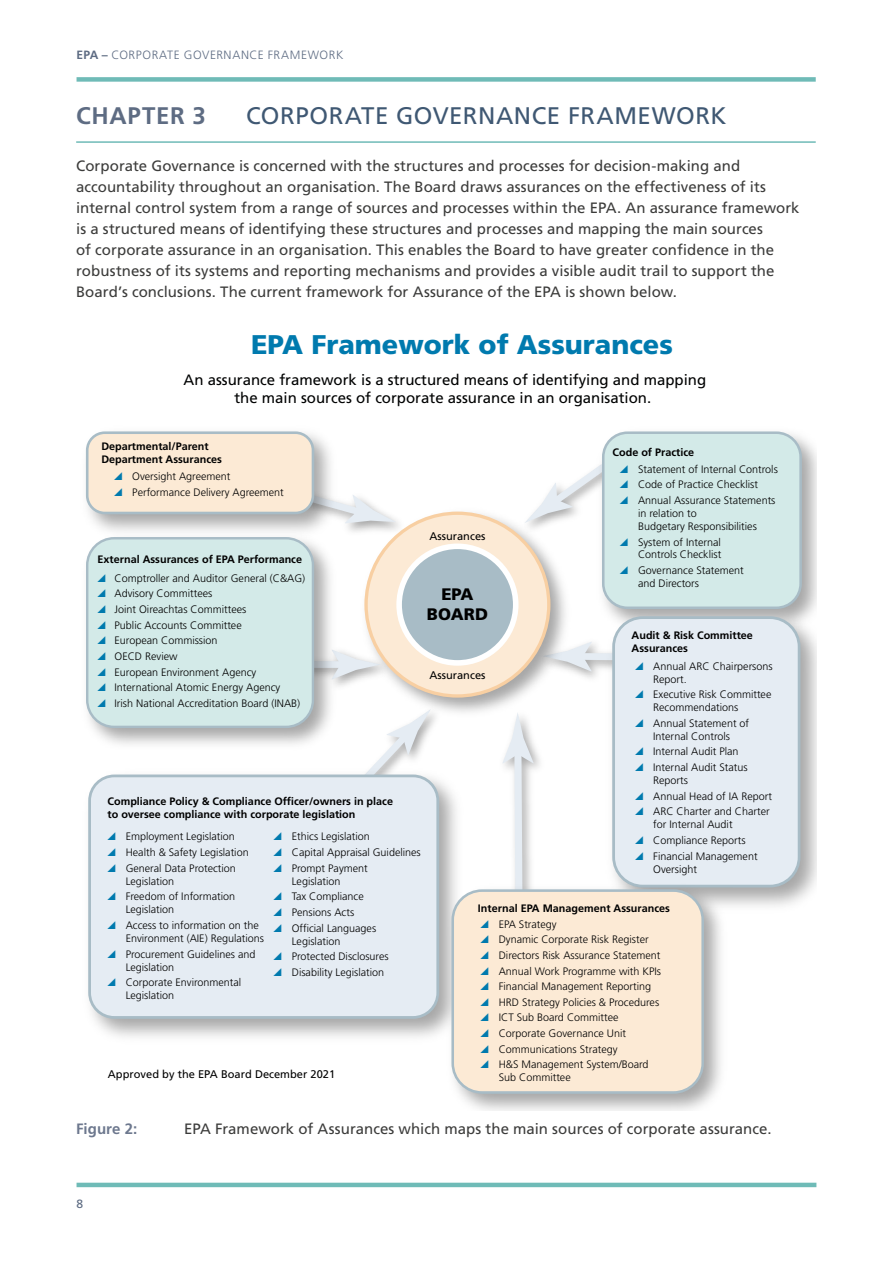
<style>
.page{position:relative;width:893px;height:1263px;background:#fff}
.page>*{position:absolute;margin:0;border:0;box-sizing:border-box;transform-origin:0 0}
.t1{font:900 27px "Frutiger LT Pro";color:#007aae}
.t2{font:24px "Frutiger LT Pro";letter-spacing:.02em;color:#3f5873}
.t3{font:700 24px "Frutiger LT Pro";letter-spacing:.03em;color:#5e6c83}
.t4{font:900 16.65px/20px "Frutiger LT Pro";color:#000;text-align:center}
.body{font:15px/21px "Frutiger LT Pro";letter-spacing:.005em;color:#3c3c3b}
.t5{font:15px/18px "Frutiger LT Pro";color:#010202;text-align:center}
.Figure{font:15px "Frutiger LT Pro";color:#3c3c3b}
.Figure-2{font:700 15px "Frutiger LT Pro";letter-spacing:.005em;color:#6d788e}
.t6{font:300 12px "Frutiger LT Pro";letter-spacing:.045em;color:#5e6c83}
.t7{font:12px "Frutiger LT Pro";color:#5e6c83}
.t8{font:11.1px "Frutiger LT Pro";color:#000}
.t9{font:300 10.8px/15.6px "Frutiger LT Pro";color:#000}
.t10{font:700 10.8px/12.9px "Frutiger LT Pro";color:#000}
.s1{font-weight:700}
</style>
<div class="page">
<div style="left:77px;top:77px;width:739px;height:5px;background:#6fbbb7"></div>
<hr style="left:77px;top:1183px;width:739px;height:4px;background:#6fbbb7">
<hr style="left:76px;top:141px;width:740px;height:2px;background:#6fbbb7">
<svg style="left:376px;top:722px;width:55px;height:41px"></svg>
<svg style="left:502px;top:722px;width:32px;height:157px"></svg>
<img style="left:412px;top:698px;width:118px;height:24px">
<img style="left:85px;top:433px;width:245px;height:94px">
<div style="left:87px;top:433px;width:226px;height:80px;background:#fcead5;border-radius:18px"></div>
<div style="left:86px;top:431px;width:228px;height:83px;border:3px solid #a8bcc6;border-radius:18px"></div>
<img style="left:86px;top:527px;width:245px;height:218px">
<div style="left:87px;top:538px;width:226px;height:189px;background:#d3eae8;border-radius:27px"></div>
<div style="left:86px;top:537px;width:228px;height:191px;border:2px solid #a8bcc6;border-radius:27px"></div>
<img style="left:90px;top:763px;width:367px;height:274px">
<div style="left:90px;top:776px;width:348px;height:241px;background:#e5ecf3;border-radius:25px"></div>
<div style="left:88px;top:774px;width:351px;height:245px;border:3px solid #a8bcc6;border-radius:25px"></div>
<img style="left:606px;top:434px;width:211px;height:171px">
<div style="left:603px;top:433px;width:198px;height:175px;background:#d3eae8;border-radius:24px"></div>
<div style="left:602px;top:431px;width:200px;height:178px;border:3px solid #a8bcc6;border-radius:24px"></div>
<img style="left:613px;top:605px;width:204px;height:302px">
<div style="left:614px;top:618px;width:185px;height:268px;background:#e5ecf3;border-radius:29px"></div>
<div style="left:612px;top:616px;width:188px;height:271px;border:3px solid #a8bcc6;border-radius:29px"></div>
<img style="left:441px;top:879px;width:291px;height:231px">
<div style="left:453px;top:891px;width:250px;height:201px;background:#fcead5;border-radius:29px"></div>
<div style="left:451px;top:889px;width:253px;height:205px;border:3px solid #a8bcc6;border-radius:29px"></div>
<svg style="left:294px;top:457px;width:383px;height:241px"></svg>
<p class="t6" style="left:77px;top:48px;width:268px"><span class="s1">EPA –</span> CORPORATE GOVERNANCE FRAMEWORK</p>
<p class="t3" style="left:76px;top:102px;width:131px">CHAPTER 3</p>
<p class="t2" style="left:246px;top:102px;width:482px">CORPORATE GOVERNANCE FRAMEWORK</p>
<p class="body" style="left:76px;top:155px;width:725px">Corporate Governance is concerned with the structures and processes for decision-making and accountability throughout an organisation. The Board draws assurances on the effectiveness of its internal control system from a range of sources and processes within the EPA. An assurance framework is a structured means of identifying these structures and processes and mapping the main sources<br>of corporate assurance in an organisation. This enables the Board to have greater confidence in the robustness of its systems and reporting mechanisms and provides a visible audit trail to support the Board’s conclusions. The current framework for Assurance of the EPA is shown below.</p>
<p class="t1" style="left:251px;top:328px;width:423px">EPA Framework of Assurances</p>
<p class="t5" style="left:184px;top:371px;width:524px">An assurance framework is a structured means of identifying and mapping the main sources of corporate assurance in an organisation.</p>
<p class="t10" style="left:101px;top:440px;width:122px">Departmental/Parent<br>Department Assurances</p>
<p class="t10" style="left:613px;top:445px;width:83px">Code of Practice</p>
<p class="t9" style="left:638px;top:461px;width:141px">Statement of Internal Controls<br>Code of Practice Checklist<br>Annual Assurance Statements</p>
<p class="t9" style="left:638px;top:507px;width:120px;line-height:12.9px">in relation to<br>Budgetary Responsibilities</p>
<p class="t9" style="left:638px;top:535px;width:85px;line-height:12.9px">System of Internal<br>Controls Checklist</p>
<p class="t9" style="left:638px;top:564px;width:107px;line-height:12.9px">Governance Statement and Directors</p>
<p class="t9" style="left:132px;top:469px;width:153px">Oversight Agreement<br>Performance Delivery Agreement</p>
<p class="t8" style="left:429px;top:530px;width:58px">Assurances</p>
<p class="t10" style="left:97px;top:553px;width:206px">External Assurances of EPA Performance</p>
<p class="t9" style="left:115px;top:570px;width:192px">Comptroller and Auditor General (C&amp;AG)<br>Advisory Committees<br>Joint Oireachtas Committees<br>Public Accounts Committee<br>European Commission<br>OECD Review<br>European Environment Agency<br>International Atomic Energy Agency<br>Irish National Accreditation Board (INAB)</p>
<p class="t4" style="left:427px;top:584px;width:63px">EPA<br>BOARD</p>
<p class="t10" style="left:632px;top:629px;width:123px">Audit &amp; Risk Committee<br>Assurances</p>
<p class="t9" style="left:653px;top:659px;width:121px;line-height:12.9px">Annual ARC Chairpersons<br>Report.</p>
<p class="t9" style="left:653px;top:688px;width:120px;line-height:12.9px">Executive Risk Committee<br>Recommendations</p>
<p class="t9" style="left:653px;top:717px;width:98px;line-height:12.9px">Annual Statement of<br>Internal Controls</p>
<p class="t9" style="left:653px;top:744px;width:96px">Internal Audit Plan<br>Internal Audit Status</p>
<p class="t9" style="left:653px;top:772px;width:120px">Reports<br>Annual Head of IA Report<br>ARC Charter and Charter</p>
<p class="t9" style="left:653px;top:817px;width:106px">for Internal Audit<br>Compliance Reports<br>Financial Management</p>
<p class="t9" style="left:653px;top:861px;width:45px">Oversight</p>
<p class="t8" style="left:429px;top:668px;width:58px">Assurances</p>
<p class="t10" style="left:108px;top:795px;width:287px">Compliance Policy &amp; Compliance Officer/owners in place to oversee compliance with corporate legislation</p>
<p class="t9" style="left:126px;top:829px;width:125px">Employment Legislation<br>Health &amp; Safety Legislation<br>General Data Protection</p>
<p class="t9" style="left:126px;top:873px;width:111px">Legislation<br>Freedom of Information</p>
<p class="t9" style="left:126px;top:902px;width:135px">Legislation<br>Access to information on the</p>
<p class="t9" style="left:126px;top:930px;width:140px">Environment (AIE) Regulations<br>Procurement Guidelines and</p>
<p class="t9" style="left:126px;top:959px;width:117px">Legislation<br>Corporate Environmental</p>
<p class="t9" style="left:126px;top:988px;width:50px">Legislation</p>
<p class="t9" style="left:292px;top:829px;width:131px">Ethics Legislation<br>Capital Appraisal Guidelines<br>Prompt Payment</p>
<p class="t9" style="left:292px;top:873px;width:86px">Legislation<br>Tax Compliance<br>Pensions Acts<br>Official Languages</p>
<p class="t9" style="left:292px;top:933px;width:98px">Legislation<br>Protected Disclosures<br>Disability Legislation</p>
<p class="t9" style="left:499px;top:900px;width:173px;text-indent:-21px"><span class="s1">Internal EPA Management Assurances<br></span>EPA Strategy<br>Dynamic Corporate Risk Register<br>Directors Risk Assurance Statement<br>Annual Work Programme with KPIs<br>Financial Management Reporting<br>HRD Strategy Policies &amp; Procedures<br>ICT Sub Board Committee<br>Corporate Governance Unit<br>Communications Strategy<br>H&amp;S Management System/Board</p>
<p class="t9" style="left:499px;top:1070px;width:74px">Sub Committee</p>
<p class="t8" style="left:108px;top:1068px;width:229px">Approved by the EPA Board December 2021</p>
<p class="Figure-2" style="left:76px;top:1120px;width:63px">Figure 2:</p>
<p class="Figure" style="left:184px;top:1120px;width:589px">EPA Framework of Assurances which maps the main sources of corporate assurance.</p>
<p class="t7" style="left:77px;top:1197px;width:8px">8</p>
</div>
